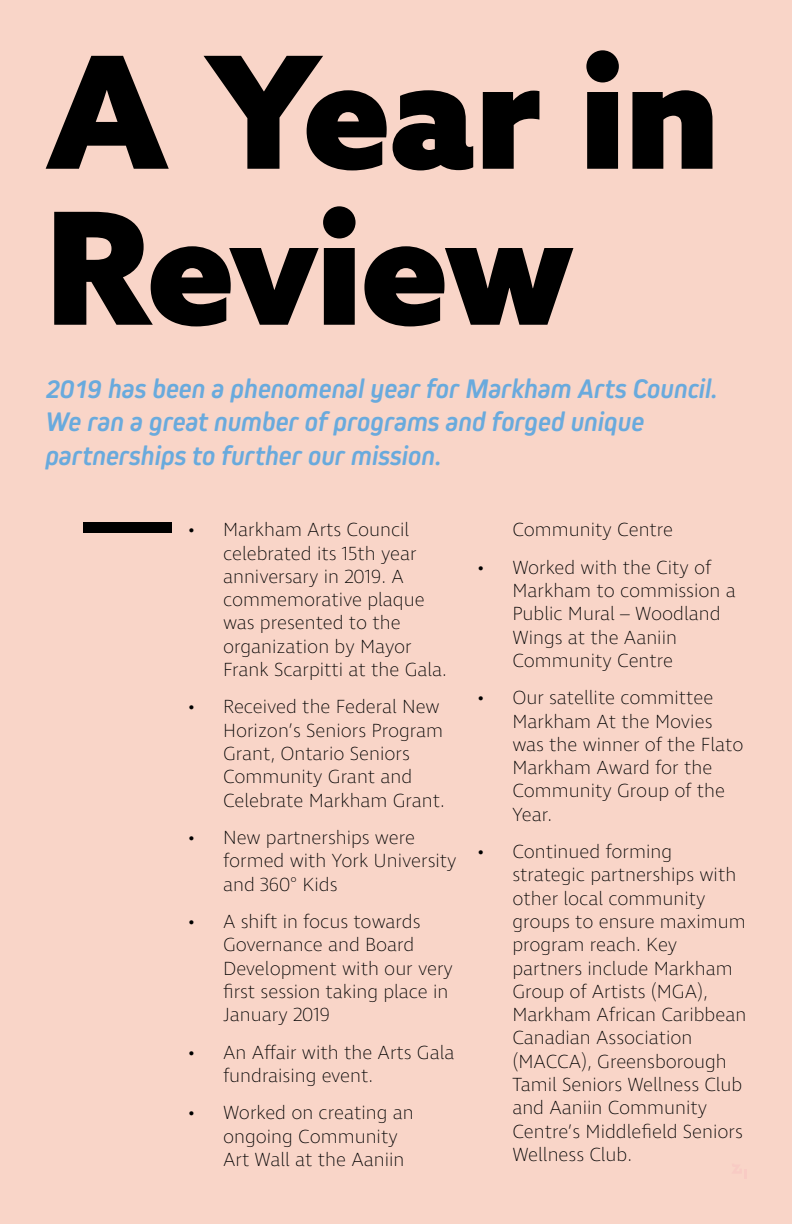
<style>
.page{position:relative;width:792px;height:1224px;background:#f9d5c8}
.page>*{position:absolute;margin:0;border:0;box-sizing:border-box;transform-origin:0 0}
.t1{font:900 156px "Azo Sans";letter-spacing:-.015em;color:#000}
.Pull_Text{font:italic 700 28px/33.6px "Kiro";letter-spacing:-.005em;color:#69aadd}
.t2{font:200 19.4px/23.2px "Ingra";color:#000}
</style>
<div class="page">
<div style="left:84px;top:522px;width:88px;height:10px;background:#000"></div>
<p class="t1" style="left:45px;top:8px;width:677px">A Year in</p>
<p class="t1" style="left:45px;top:164px;width:529px">Review</p>
<p class="Pull_Text" style="left:45px;top:371px;width:674px">2019 has been a phenomenal year for Markham Arts Council.<br>We ran a great number of programs and forged unique partnerships to further our mission.</p>
<p class="t2" style="left:223px;top:519px;width:225px;text-indent:-36px">• Markham Arts Council celebrated its 15th year anniversary in 2019. A commemorative plaque was presented to the organization by Mayor<br>Frank Scarpitti at the Gala.</p>
<p class="t2" style="left:223px;top:696px;width:223px;text-indent:-36px">• Received the Federal New<br>Horizon’s Seniors Program<br>Grant, Ontario Seniors<br>Community Grant and<br>Celebrate Markham Grant.</p>
<p class="t2" style="left:223px;top:827px;width:235px;text-indent:-36px">• New partnerships were formed with York University and 360° Kids</p>
<p class="t2" style="left:223px;top:911px;width:231px;text-indent:-36px">• A shift in focus towards<br>Governance and Board<br>Development with our very first session taking place in<br>January 2019</p>
<p class="t2" style="left:223px;top:1042px;width:233px;text-indent:-36px">• An Affair with the Arts Gala fundraising event.</p>
<p class="t2" style="left:223px;top:1102px;width:192px;text-indent:-36px">• Worked on creating an ongoing Community<br>Art Wall at the Aaniin</p>
<p class="t2" style="left:512px;top:519px;width:162px">Community Centre</p>
<p class="t2" style="left:512px;top:557px;width:225px;text-indent:-36px">• Worked with the City of<br>Markham to commission a<br>Public Mural – Woodland<br>Wings at the Aaniin<br>Community Centre</p>
<p class="t2" style="left:512px;top:687px;width:233px;text-indent:-36px">• Our satellite committee<br>Markham At the Movies was the winner of the Flato<br>Markham Award for the<br>Community Group of the<br>Year.</p>
<p class="t2" style="left:512px;top:841px;width:236px;text-indent:-36px">• Continued forming strategic partnerships with other local community groups to ensure maximum program reach. Key partners include Markham<br>Group of Artists (MGA),<br>Markham African Caribbean<br>Canadian Association (MACCA), Greensborough<br>Tamil Seniors Wellness Club and Aaniin Community<br>Centre’s Middlefield Seniors<br>Wellness Club.</p>
</div>
